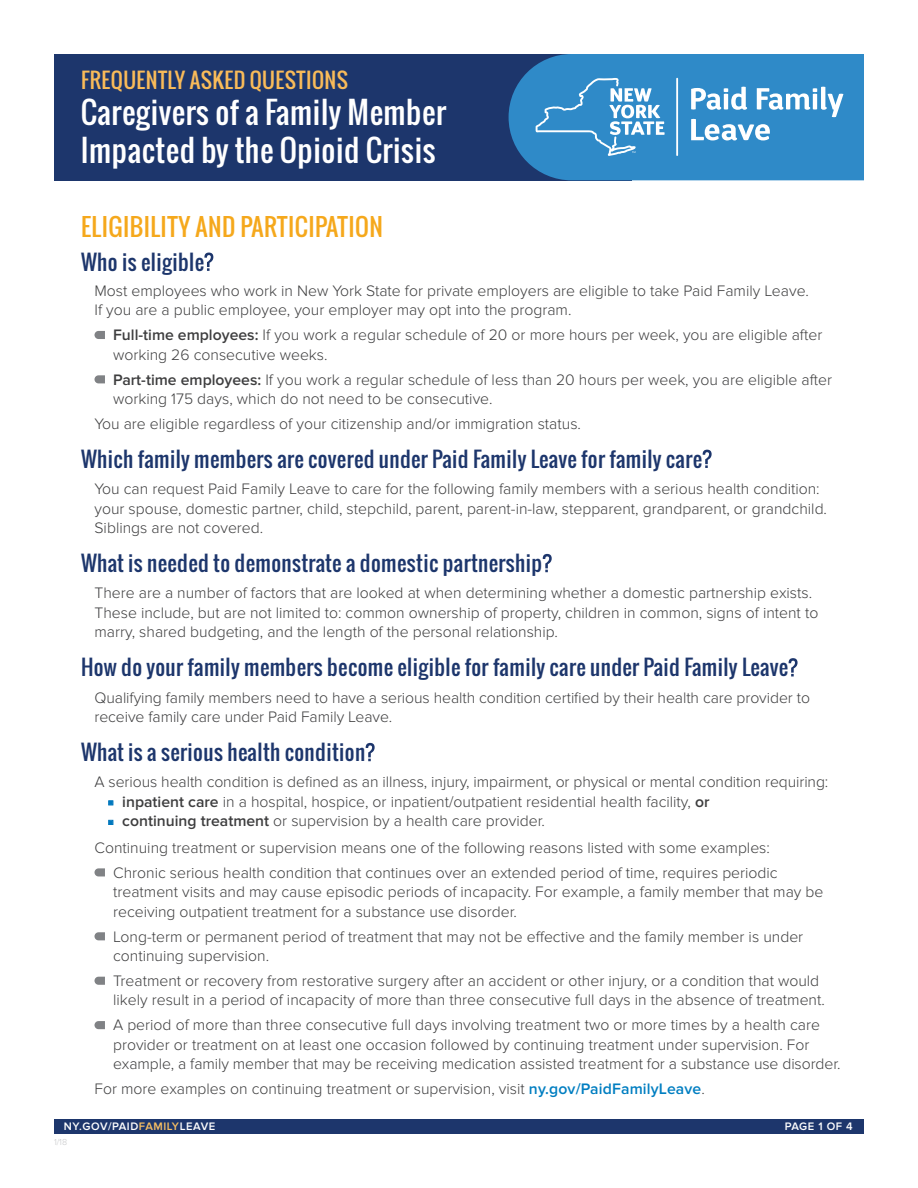
<style>
.page{position:relative;width:918px;height:1188px;background:#fff}
.page>*{position:absolute;margin:0;border:0;box-sizing:border-box;transform-origin:0 0}
.t1{font:30px/37.5px "Oswald";letter-spacing:.02em;color:#fff}
.t2{font:24px "Oswald";letter-spacing:.02em;color:#f5a81c}
.t3{font:21px "Oswald";letter-spacing:.02em;color:#1d366c}
.t4{font:21px "Oswald";letter-spacing:.02em;color:#f9bb59}
.t5{font:300 15.75px/19.5px "Proxima Nova";color:#3e3e3f}
.t6{font:600 11.25px "Proxima Nova";letter-spacing:.05em;color:#fff}
.t7{font:300 9px "Proxima Nova";color:#c7c8ca}
.s1{font-weight:600}
.s2{font-family:"Arial";font-weight:700;color:#0077bd}
.s3{font-weight:600;color:#007ec1}
.s4{color:#f9c063}
</style>
<div class="page">
<div style="left:54px;top:1119px;width:810px;height:15px;background:#1d366c"></div>
<svg style="left:204px;top:253px;width:9px;height:18px"></svg>
<svg style="left:94px;top:331px;width:11px;height:8px"></svg>
<svg style="left:94px;top:375px;width:11px;height:8px"></svg>
<svg style="left:703px;top:450px;width:9px;height:18px"></svg>
<svg style="left:543px;top:554px;width:9px;height:18px"></svg>
<svg style="left:789px;top:658px;width:9px;height:18px"></svg>
<svg style="left:366px;top:743px;width:9px;height:18px"></svg>
<svg style="left:108px;top:800px;width:5px;height:5px"></svg>
<svg style="left:108px;top:820px;width:5px;height:5px"></svg>
<svg style="left:94px;top:868px;width:11px;height:8px"></svg>
<svg style="left:94px;top:932px;width:11px;height:8px"></svg>
<svg style="left:94px;top:977px;width:11px;height:8px"></svg>
<svg style="left:94px;top:1021px;width:11px;height:8px"></svg>
<div style="left:54px;top:54px;width:578px;height:126px;background:#1d366c"></div>
<svg style="left:509px;top:54px;width:355px;height:126px;background:#2d84c1"></svg>
<svg style="left:691px;top:87px;width:152px;height:53px"></svg>
<svg style="left:536px;top:78px;width:129px;height:78px;background:#519dd1"></svg>
<hr style="left:676px;top:78px;width:2px;height:78px;background:#fff">
<h3 class="t4" style="left:81px;top:64px;width:269px">FREQUENTLY ASKED QUESTIONS</h3>
<h1 class="t1" style="left:81px;top:93px;width:367px">Caregivers of a Family Member<br>Impacted by the Opioid Crisis</h1>
<h2 class="t2" style="left:81px;top:209px;width:304px">ELIGIBILITY AND PARTICIPATION</h2>
<h3 class="t3" style="left:81px;top:246px;width:125px">Who is eligible</h3>
<p class="t5" style="left:94px;top:281px;width:716px">Most employees who work in New York State for private employers are eligible to take Paid Family Leave.<br>If you are a public employee, your employer may opt into the program.</p>
<p class="t5" style="left:113px;top:325px;width:711px"><span class="s1">Full-time employees:</span> If you work a regular schedule of 20 or more hours per week, you are eligible after working 26 consecutive weeks.</p>
<p class="t5" style="left:113px;top:370px;width:721px"><span class="s1">Part-time employees:</span> If you work a regular schedule of less than 20 hours per week, you are eligible after working 175 days, which do not need to be consecutive.</p>
<p class="t5" style="left:94px;top:414px;width:488px">You are eligible regardless of your citizenship and/or immigration status.</p>
<h3 class="t3" style="left:81px;top:443px;width:623px">Which family members are covered under Paid Family Leave for family care</h3>
<p class="t5" style="left:94px;top:479px;width:734px">You can request Paid Family Leave to care for the following family members with a serious health condition: your spouse, domestic partner, child, stepchild, parent, parent-in-law, stepparent, grandparent, or grandchild.<br>Siblings are not covered.</p>
<h3 class="t3" style="left:81px;top:547px;width:463px">What is needed to demonstrate a domestic partnership</h3>
<p class="t5" style="left:94px;top:584px;width:725px">There are a number of factors that are looked at when determining whether a domestic partnership exists.<br>These include, but are not limited to: common ownership of property, children in common, signs of intent to marry, shared budgeting, and the length of the personal relationship.</p>
<h3 class="t3" style="left:81px;top:652px;width:709px">How do your family members become eligible for family care under Paid Family Leave</h3>
<p class="t5" style="left:94px;top:688px;width:717px">Qualifying family members need to have a serious health condition certified by their health care provider to receive family care under Paid Family Leave.</p>
<h3 class="t3" style="left:81px;top:736px;width:286px">What is a serious health condition</h3>
<p class="t5" style="left:94px;top:773px;width:735px">A serious health condition is defined as an illness, injury, impairment, or physical or mental condition requiring:</p>
<p class="t5" style="left:108px;top:792px;width:603px"><span class="s2">▪</span> <span class="s1">inpatient care</span> in a hospital, hospice, or inpatient/outpatient residential health facility, <span class="s1">or</span></p>
<p class="t5" style="left:108px;top:812px;width:438px"><span class="s2">▪</span> <span class="s1">continuing treatment</span> or supervision by a health care provider.</p>
<p class="t5" style="left:95px;top:838px;width:677px">Continuing treatment or supervision means one of the following reasons listed with some examples:</p>
<p class="t5" style="left:113px;top:863px;width:666px">Chronic serious health condition that continues over an extended period of time, requires periodic</p>
<p class="t5" style="left:113px;top:882px;width:712px">treatment visits and may cause episodic periods of incapacity. For example, a family member that may be receiving outpatient treatment for a substance use disorder.</p>
<p class="t5" style="left:113px;top:927px;width:692px">Long-term or permanent period of treatment that may not be effective and the family member is under continuing supervision.</p>
<p class="t5" style="left:113px;top:971px;width:713px">Treatment or recovery from restorative surgery after an accident or other injury, or a condition that would likely result in a period of incapacity of more than three consecutive full days in the absence of treatment.</p>
<p class="t5" style="left:113px;top:1016px;width:729px">A period of more than three consecutive full days involving treatment two or more times by a health care provider or treatment on at least one occasion followed by continuing treatment under supervision. For example, a family member that may be receiving medication assisted treatment for a substance use disorder.</p>
<p class="t5" style="left:94px;top:1079px;width:612px">For more examples on continuing treatment or supervision, visit <span class="s3">ny.gov/PaidFamilyLeave</span>.</p>
<p class="t6" style="left:64px;top:1120px;width:153px">NY.GOV/PAID<span class="s4">FAMILY</span>LEAVE</p>
<p class="t6" style="left:785px;top:1120px;width:69px">PAGE 1 OF 4</p>
<p class="t7" style="left:54px;top:1137px;width:15px">1/18</p>
</div>
